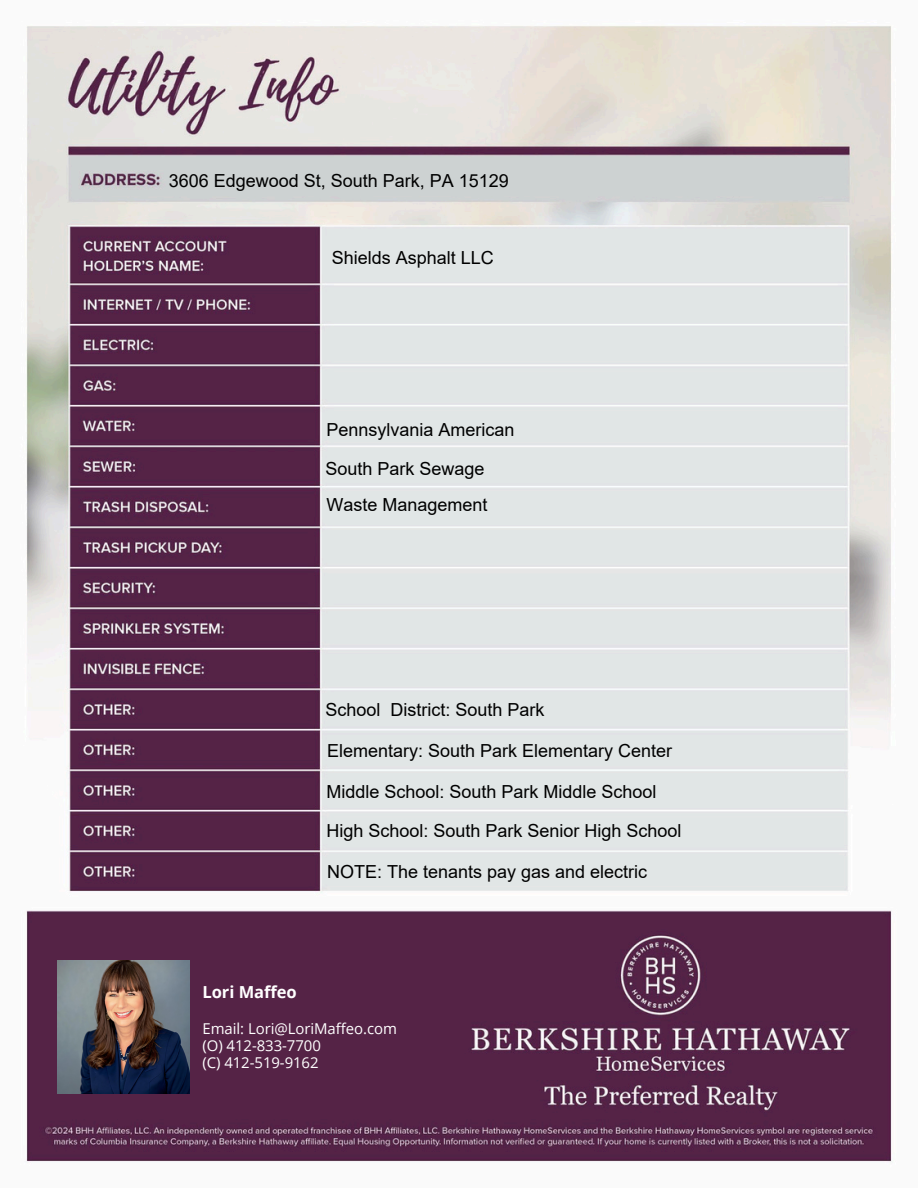
<style>
.page{position:relative;width:918px;height:1188px;background:#fff}
.page>*{position:absolute;margin:0;border:0;box-sizing:border-box;transform-origin:0 0}
.t1{font:18px/39.5px "Arial";color:#000}
.t2{font:700 16.5px "Open Sans";letter-spacing:-.005em;color:#fff}
.t3{font:15px/16.8px "Open Sans";letter-spacing:-.005em;color:#fff}
</style>
<div class="page">
<img style="left:26px;top:26px;width:867px;height:1137px">
<img style="left:57px;top:960px;width:133px;height:133px">
<p class="t1" style="left:169px;top:160px;width:342px">3606 Edgewood St, South Park, PA 15129</p>
<p class="t1" style="left:332px;top:238px;width:164px">Shields Asphalt LLC</p>
<p class="t1" style="left:326px;top:410px;width:190px">Pennsylvania American<br>South Park Sewage</p>
<p class="t1" style="left:326px;top:484px;width:163px">Waste Management</p>
<p class="t1" style="left:326px;top:690px;width:221px">School District: South Park</p>
<p class="t1" style="left:327px;top:730px;width:347px">Elementary: South Park Elementary Center</p>
<p class="t1" style="left:326px;top:773px;width:357px;line-height:38.7px">Middle School: South Park Middle School<br>High School: South Park Senior High School</p>
<p class="t1" style="left:327px;top:852px;width:322px">NOTE: The tenants pay gas and electric</p>
<h1 class="t2" style="left:202px;top:981px;width:96px">Lori Maffeo</h1>
<p class="t3" style="left:202px;top:1020px;width:196px">Email: Lori@LoriMaffeo.com (O) 412-833-7700<br>(C) 412-519-9162</p>
</div>
